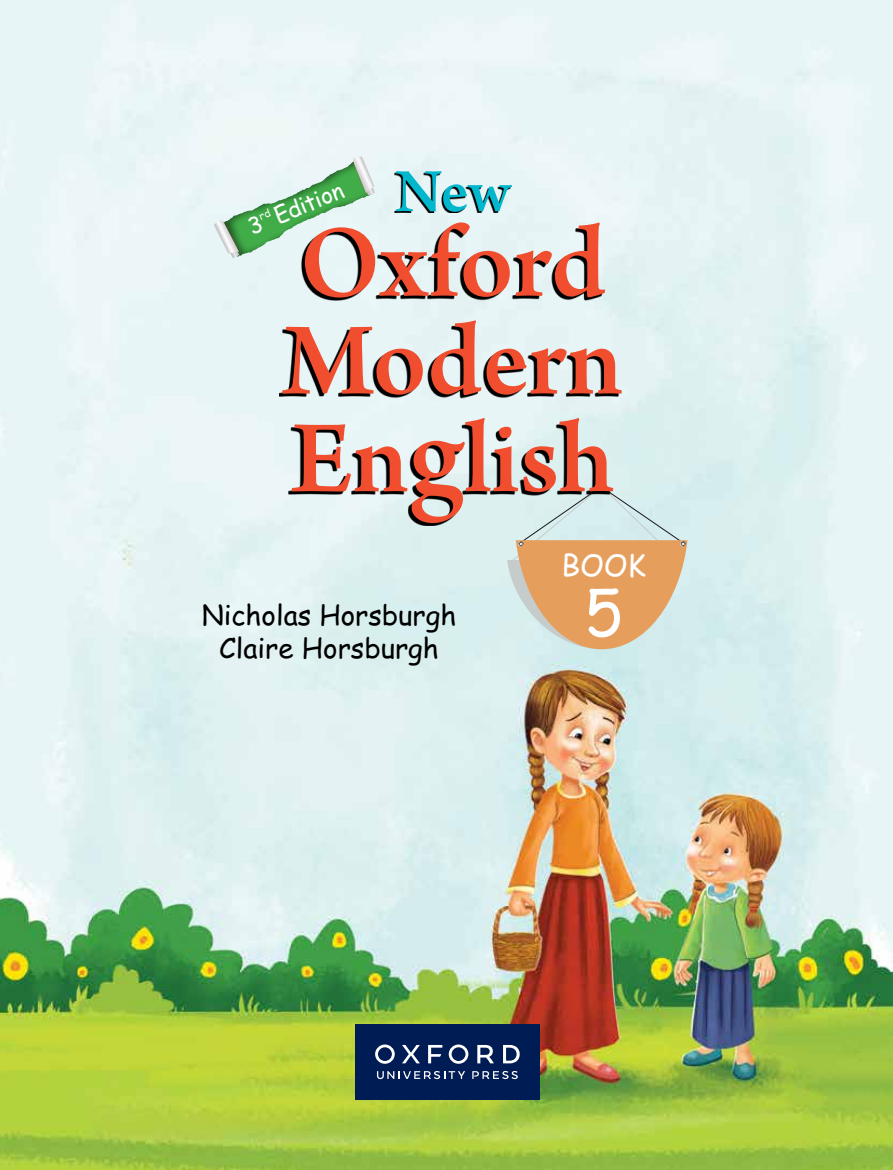
<style>
.page{position:relative;width:893px;height:1170px;background:#fff}
.page>*{position:absolute;margin:0;border:0;box-sizing:border-box;transform-origin:0 0}
.t1{font:500 145.05px "Adobe Naskh";color:#f04e2f}
.t2{font:500 86.7px "Adobe Naskh";color:#00b7ce}
.t3{font:62.55px "Comic Sans MS";color:#fff}
.t4{font:500 29.7px "Comic Sans MS";color:#fff}
.t5{font:500 27.6px/33.2px "Comic Sans MS";color:#000;text-align:center}
.t6{font:500 22.65px "Comic Sans MS";color:#fff}
.s1{font-size:162.9px}
</style>
<div class="page">
<img style="left:0;top:0;width:893px;height:1169px">
<svg style="left:394px;top:172px;width:116px;height:41px;background:#9fa9a9"></svg>
<svg style="left:507px;top:484px;width:180px;height:165px;background:#ddbe9a"></svg>
<svg style="left:279px;top:225px;width:339px;height:300px;background:#b0bbbc"></svg>
<div style="left:355px;top:1023px;width:185px;height:76px;background:#001c54"></div>
<svg style="left:402px;top:1045px;width:18px;height:18px"></svg>
<svg style="left:477px;top:1045px;width:17px;height:18px"></svg>
<svg style="left:503px;top:1045px;width:17px;height:18px"></svg>
<svg style="left:375px;top:1044px;width:20px;height:19px"></svg>
<svg style="left:449px;top:1044px;width:19px;height:19px"></svg>
<svg style="left:428px;top:1045px;width:14px;height:18px"></svg>
<svg style="left:377px;top:1071px;width:88px;height:7px"></svg>
<svg style="left:472px;top:1071px;width:46px;height:7px"></svg>
<svg style="left:214px;top:156px;width:162px;height:106px;background:#aed1b9"></svg>
<h2 class="t2" style="left:395px;top:130px;width:117px">New</h2>
<p class="t6" style="left:270px;top:205px;width:74px;rotate:-23deg">Edition</p>
<h1 class="t1" style="left:299px;top:160px;width:308px">Oxford</h1>
<h1 class="t1" style="left:282px;top:258px;width:342px">Modern</h1>
<h1 class="t1" style="left:291px;top:356px;width:325px">En<span class="s1">g</span>lish</h1>
<p class="t5" style="left:202px;top:599px;width:256px">Nicholas Horsburgh<br>Claire Horsburgh</p>
<p class="t4" style="left:561px;top:548px;width:86px">BOOK</p>
<h3 class="t3" style="left:585px;top:566px;width:40px">5</h3>
</div>
